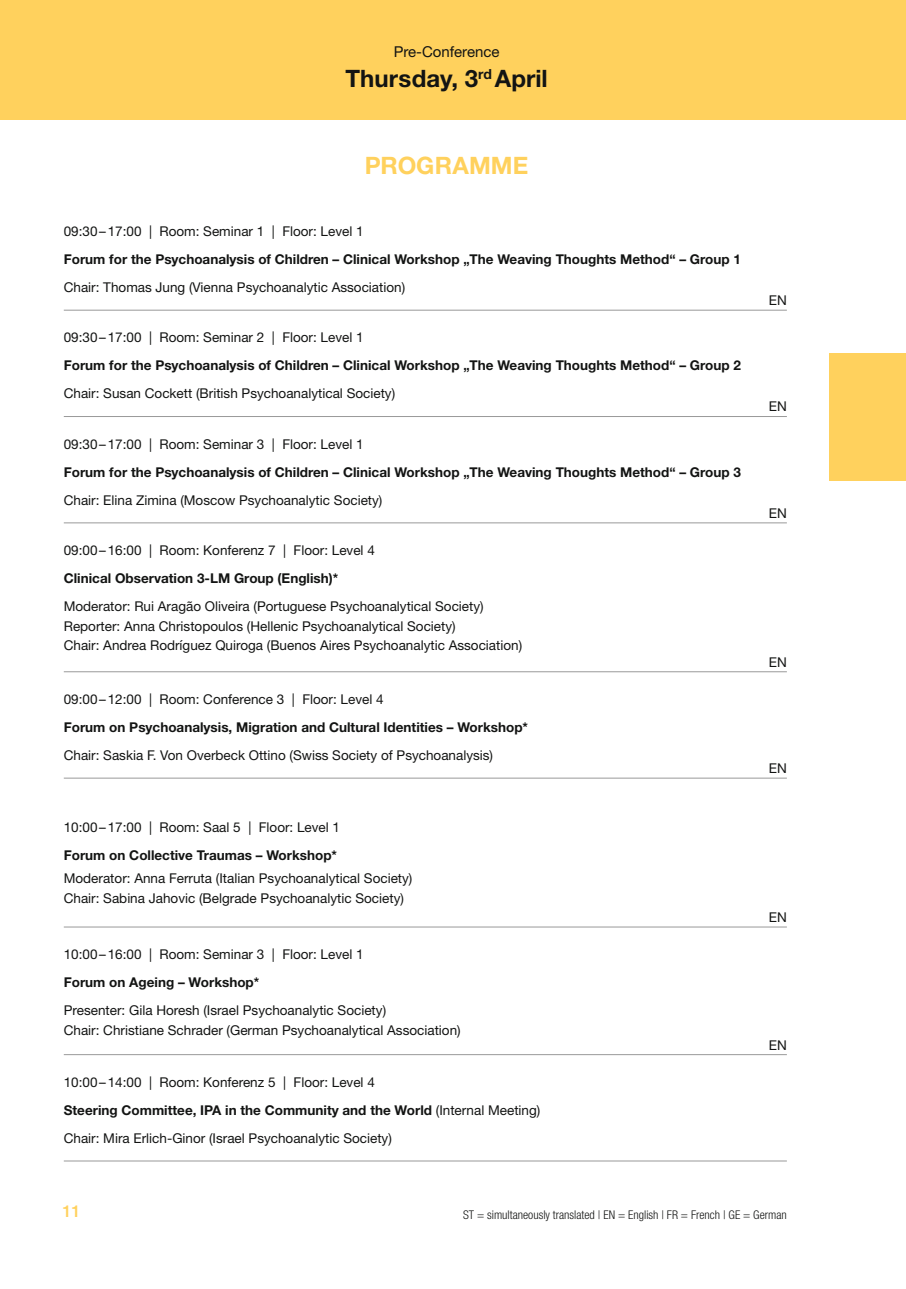
<style>
.page{position:relative;width:906px;height:1289px;background:#fff}
.page>*{position:absolute;margin:0;border:0;box-sizing:border-box;transform-origin:0 0}
.t1{font:700 24px "Helvetica Neue";letter-spacing:.005em;color:#131413}
.t2{font:700 24px "Helvetica Neue";letter-spacing:.005em;color:#ffd15d}
.t3{font:500 16.5px "Helvetica Neue";color:#ffd15d}
.t4{font:15px "Helvetica Neue";color:#131413}
.t5{font:13.5px/19.5px "Helvetica Neue";color:#131413}
.t6{font:700 13.5px "Helvetica Neue";color:#131413}
.t7{font:300 condensed 12px "Helvetica Neue";color:#131413}
.s1{font-weight:700}
</style>
<div class="page">
<div style="left:0;top:0;width:906px;height:119px;background:#ffd15d"></div>
<div style="left:829px;top:353px;width:77px;height:127px;background:#ffd15d"></div>
<hr style="left:64px;top:777px;width:723px;height:1px;background:#999">
<hr style="left:64px;top:671px;width:723px;height:1px;background:#999">
<hr style="left:64px;top:310px;width:723px;height:1px;background:#999">
<hr style="left:64px;top:416px;width:723px;height:1px;background:#999">
<hr style="left:64px;top:522px;width:723px;height:1px;background:#999">
<hr style="left:64px;top:1054px;width:723px;height:1px;background:#999">
<hr style="left:64px;top:1160px;width:723px;height:1px;background:#999">
<hr style="left:64px;top:926px;width:723px;height:1px;background:#999">
<p class="t4" style="left:394px;top:43px;width:107px">Pre-Conference</p>
<h1 class="t1" style="left:345px;top:64px;width:204px">Thursday, 3<sup>rd</sup> April</h1>
<h1 class="t2" style="left:365px;top:151px;width:165px">PROGRAMME</h1>
<p class="t5" style="left:64px;top:221px;width:301px">09:30–17:00 | Room: Seminar 1 | Floor: Level 1</p>
<p class="t6" style="left:64px;top:251px;width:678px">Forum for the Psychoanalysis of Children – Clinical Workshop „The Weaving Thoughts Method“ – Group 1</p>
<p class="t5" style="left:64px;top:277px;width:343px">Chair: Thomas Jung (Vienna Psychoanalytic Association)</p>
<p class="t5" style="left:64px;top:328px;width:301px">09:30–17:00 | Room: Seminar 2 | Floor: Level 1</p>
<p class="t6" style="left:64px;top:357px;width:678px">Forum for the Psychoanalysis of Children – Clinical Workshop „The Weaving Thoughts Method“ – Group 2</p>
<p class="t5" style="left:64px;top:384px;width:333px">Chair: Susan Cockett (British Psychoanalytical Society)</p>
<p class="t5" style="left:64px;top:434px;width:301px">09:30–17:00 | Room: Seminar 3 | Floor: Level 1</p>
<p class="t6" style="left:64px;top:463px;width:678px">Forum for the Psychoanalysis of Children – Clinical Workshop „The Weaving Thoughts Method“ – Group 3</p>
<p class="t5" style="left:64px;top:490px;width:320px">Chair: Elina Zimina (Moscow Psychoanalytic Society)</p>
<p class="t5" style="left:64px;top:540px;width:312px">09:00–16:00 | Room: Konferenz 7 | Floor: Level 4</p>
<p class="t6" style="left:64px;top:570px;width:276px">Clinical Observation 3-LM Group (English)*</p>
<p class="t5" style="left:64px;top:596px;width:460px">Moderator: Rui Aragão Oliveira (Portuguese Psychoanalytical Society)<br>Reporter: Anna Christopoulos (Hellenic Psychoanalytical Society)<br>Chair: Andrea Rodríguez Quiroga (Buenos Aires Psychoanalytic Association)</p>
<p class="t5" style="left:64px;top:689px;width:321px">09:00–12:00 | Room: Conference 3 | Floor: Level 4</p>
<p class="t6" style="left:64px;top:719px;width:466px">Forum on Psychoanalysis, Migration and Cultural Identities – Workshop*</p>
<p class="t5" style="left:64px;top:745px;width:431px">Chair: Saskia F. Von Overbeck Ottino (Swiss Society of Psychoanalysis)</p>
<p class="t5" style="left:64px;top:817px;width:278px">10:00–17:00 | Room: Saal 5 | Floor: Level 1</p>
<p class="t6" style="left:64px;top:846px;width:275px">Forum on Collective Traumas – Workshop*</p>
<p class="t5" style="left:64px;top:868px;width:350px">Moderator: Anna Ferruta (Italian Psychoanalytical Society)<br>Chair: Sabina Jahovic (Belgrade Psychoanalytic Society)</p>
<p class="t5" style="left:64px;top:944px;width:301px">10:00–16:00 | Room: Seminar 3 | Floor: Level 1</p>
<p class="t6" style="left:64px;top:974px;width:197px">Forum on Ageing – Workshop*</p>
<p class="t5" style="left:64px;top:1000px;width:398px">Presenter: Gila Horesh (Israel Psychoanalytic Society)<br>Chair: Christiane Schrader (German Psychoanalytical Association)</p>
<p class="t5" style="left:64px;top:1067px;width:478px;line-height:28px">10:00–14:00 | Room: Konferenz 5 | Floor: Level 4<br><span class="s1">Steering Committee, IPA in the Community and the World</span> (Internal Meeting)<br>Chair: Mira Erlich-Ginor (Israel Psychoanalytic Society)</p>
<p class="t5" style="left:769px;top:290px;width:19px">EN</p>
<p class="t5" style="left:769px;top:396px;width:19px">EN</p>
<p class="t5" style="left:769px;top:503px;width:19px">EN</p>
<p class="t5" style="left:769px;top:652px;width:19px">EN</p>
<p class="t5" style="left:769px;top:758px;width:19px">EN</p>
<p class="t5" style="left:769px;top:907px;width:19px">EN</p>
<p class="t5" style="left:769px;top:1034px;width:19px">EN</p>
<p class="t3" style="left:62px;top:1200px;width:20px">11</p>
<p class="t7" style="left:463px;top:1208px;width:325px">ST = simultaneously translated | EN = English | FR = French | GE = German</p>
</div>
